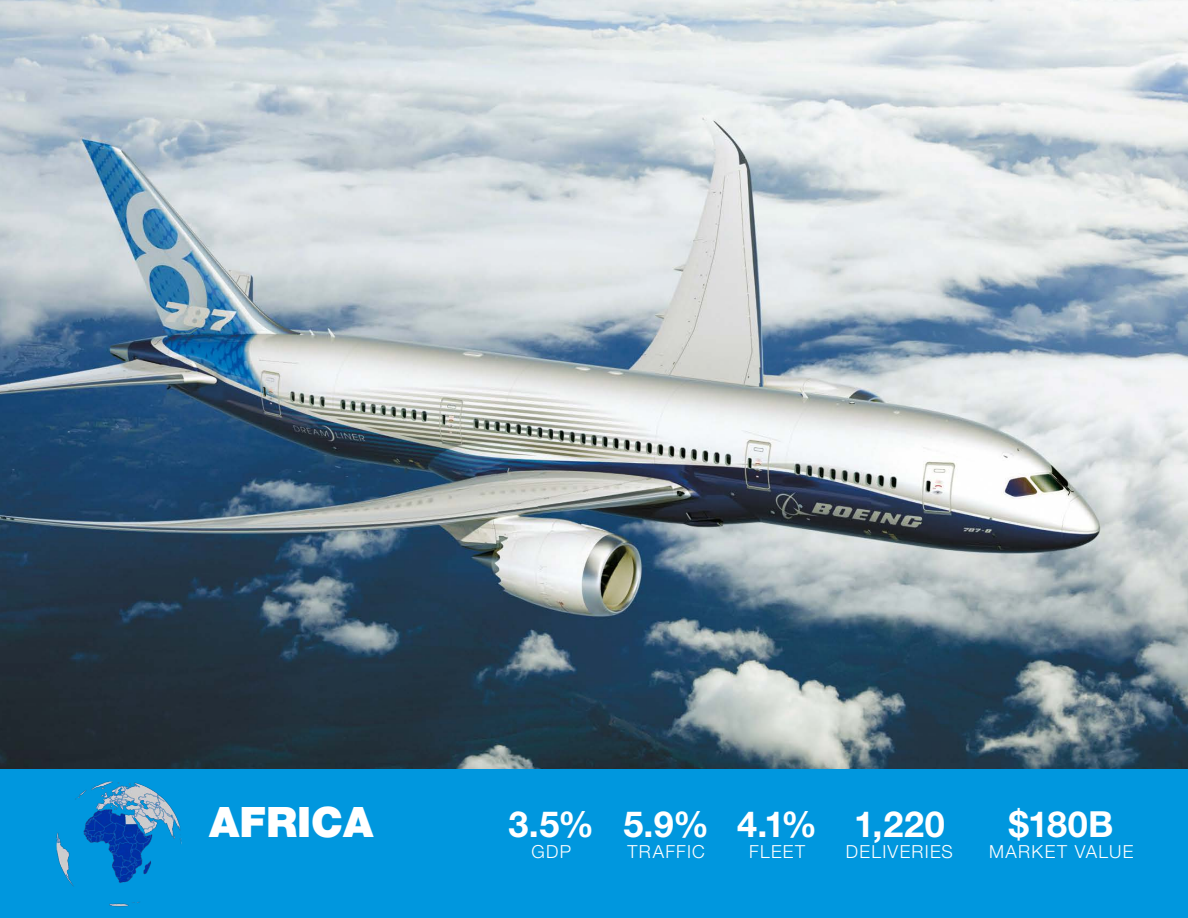
<style>
.page{position:relative;width:1188px;height:918px;background:#fff}
.page>*{position:absolute;margin:0;border:0;box-sizing:border-box;transform-origin:0 0}
.t1{font:900 42px "Helvetica Neue LT Std";color:#fff}
.t2{font:700 36px "Helvetica Neue LT Std";letter-spacing:.015em;color:#fff}
.t3{font:300 18px "Helvetica Neue LT Std";letter-spacing:.075em;color:#fff}
</style>
<div class="page">
<img style="left:0;top:0;width:1188px;height:769px">
<div style="left:0;top:769px;width:1188px;height:149px;background:#0097de"></div>
<img style="left:56px;top:781px;width:126px;height:126px">
<h1 class="t1" style="left:209px;top:797px;width:166px">AFRICA</h1>
<h2 class="t2" style="left:509px;top:802px;width:87px">3.5%</h2>
<p class="t3" style="left:531px;top:840px;width:41px">GDP</p>
<h2 class="t2" style="left:623px;top:802px;width:87px">5.9%</h2>
<p class="t3" style="left:628px;top:840px;width:79px">TRAFFIC</p>
<h2 class="t2" style="left:737px;top:802px;width:82px">4.1%</h2>
<p class="t3" style="left:749px;top:840px;width:58px">FLEET</p>
<h2 class="t2" style="left:854px;top:802px;width:92px">1,220</h2>
<p class="t3" style="left:846px;top:840px;width:109px">DELIVERIES</p>
<h2 class="t2" style="left:1009px;top:802px;width:106px">$180B</h2>
<p class="t3" style="left:989px;top:840px;width:146px">MARKET VALUE</p>
</div>
